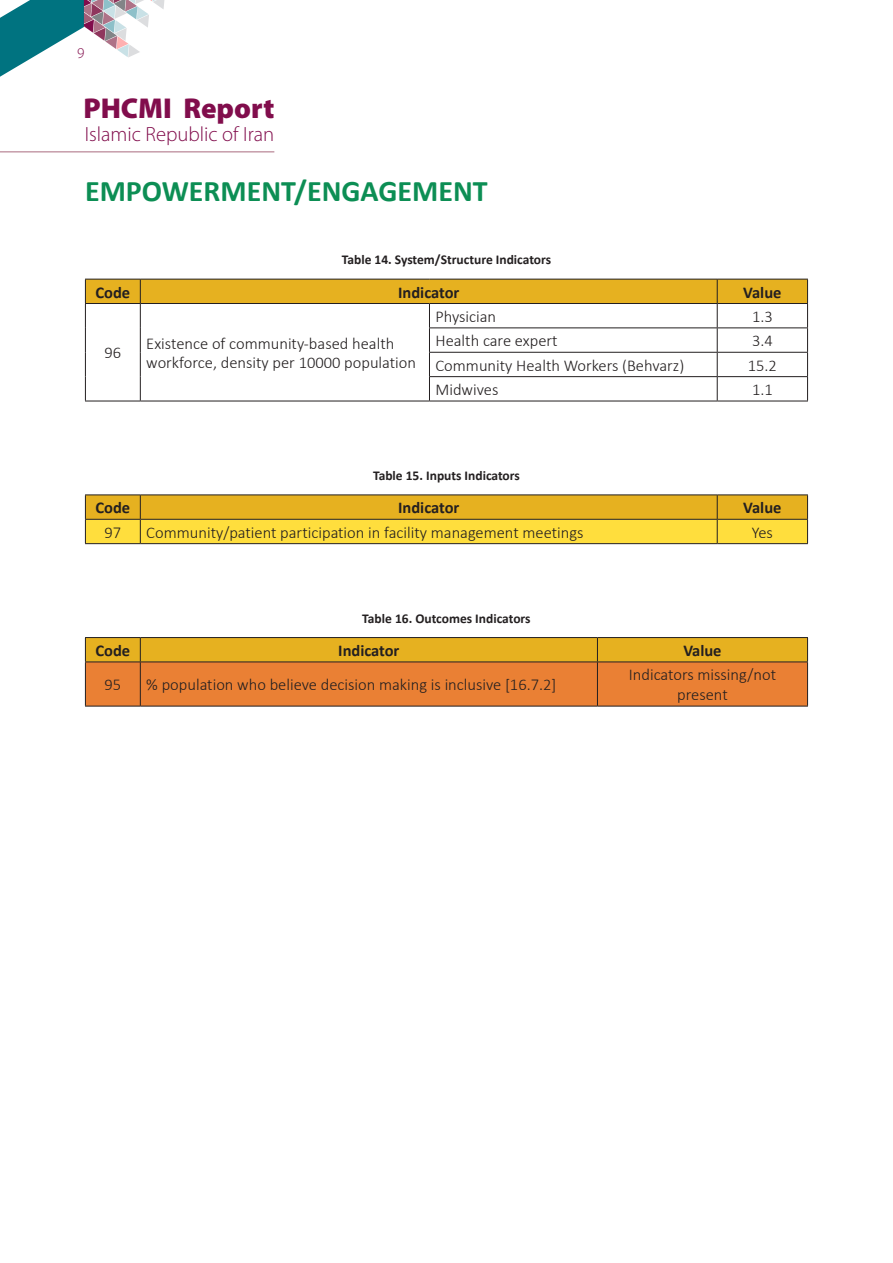
<style>
.page{position:relative;width:893px;height:1263px;background:#fff}
.page>*{position:absolute;margin:0;border:0;box-sizing:border-box;transform-origin:0 0}
.t1{font:700 30px "Calibri";color:#0c8e54}
.t2{font:900 28.8px "Myriad Pro";color:#810d4c}
.t3{font:300 20.7px "Myriad Pro";color:#810d4c}
.t4{font:300 16.5px/19.8px "Calibri";color:#231f20}
.t5{font:700 16.5px "Calibri";color:#231f20}
.t6{font:300 15px "Myriad Pro";color:#810d4c}
.t7{font:700 13.5px "Calibri";color:#231f20}
</style>
<div class="page">
<svg style="left:0;top:0;width:165px;height:77px"></svg>
<hr style="left:0;top:151px;width:274px;height:2px;background:#c69ca9">
<svg style="left:85px;top:279px;width:723px;height:122px"></svg>
<hr style="left:85px;top:401px;width:55px;height:1px;background:#231f20">
<hr style="left:140px;top:401px;width:289px;height:1px;background:#231f20">
<hr style="left:429px;top:401px;width:288px;height:1px;background:#231f20">
<hr style="left:717px;top:401px;width:91px;height:1px;background:#231f20">
<hr style="left:85px;top:494px;width:55px;height:1px;background:#231f20">
<hr style="left:140px;top:494px;width:577px;height:1px;background:#231f20">
<hr style="left:717px;top:494px;width:91px;height:1px;background:#231f20">
<svg style="left:85px;top:495px;width:723px;height:48px;background:#ebc12e"></svg>
<hr style="left:85px;top:543px;width:55px;height:1px;background:#231f20">
<hr style="left:140px;top:543px;width:577px;height:1px;background:#231f20">
<hr style="left:717px;top:543px;width:91px;height:1px;background:#231f20">
<svg style="left:85px;top:637px;width:723px;height:69px;background:#e28d2c"></svg>
<hr style="left:85px;top:661px;width:55px;height:1px;background:#231f20">
<hr style="left:85px;top:662px;width:1px;height:44px;background:#231f20">
<hr style="left:140px;top:661px;width:457px;height:1px;background:#231f20">
<hr style="left:140px;top:662px;width:1px;height:44px;background:#231f20">
<hr style="left:597px;top:661px;width:211px;height:1px;background:#231f20">
<hr style="left:597px;top:662px;width:1px;height:44px;background:#231f20">
<hr style="left:807px;top:662px;width:1px;height:44px;background:#231f20">
<hr style="left:85px;top:706px;width:55px;height:1px;background:#231f20">
<hr style="left:140px;top:706px;width:457px;height:1px;background:#231f20">
<hr style="left:597px;top:706px;width:211px;height:1px;background:#231f20">
<p class="t6" style="left:77px;top:44px;width:9px">9</p>
<h2 class="t2" style="left:83px;top:89px;width:193px">PHCMI Report</h2>
<p class="t3" style="left:85px;top:122px;width:191px">Islamic Republic of Iran</p>
<p class="t1" style="left:85px;top:170px;width:404px">EMPOWERMENT/ENGAGEMENT</p>
<p class="t7" style="left:342px;top:250px;width:211px">Table 14. System/Structure Indicators</p>
<p class="t5" style="left:95px;top:280px;width:36px">Code</p>
<p class="t5" style="left:398px;top:280px;width:63px">Indicator</p>
<p class="t5" style="left:743px;top:280px;width:40px">Value</p>
<p class="t4" style="left:105px;top:343px;width:18px">96</p>
<p class="t4" style="left:146px;top:333px;width:271px">Existence of community-based health workforce, density per 10000 population</p>
<p class="t4" style="left:435px;top:306px;width:62px">Physician</p>
<p class="t4" style="left:752px;top:306px;width:22px">1.3</p>
<p class="t4" style="left:435px;top:331px;width:124px">Health care expert</p>
<p class="t4" style="left:752px;top:331px;width:22px">3.4</p>
<p class="t4" style="left:435px;top:355px;width:250px">Community Health Workers (Behvarz)</p>
<p class="t4" style="left:748px;top:355px;width:31px">15.2</p>
<p class="t4" style="left:435px;top:379px;width:64px">Midwives</p>
<p class="t4" style="left:752px;top:379px;width:22px">1.1</p>
<p class="t7" style="left:373px;top:466px;width:148px">Table 15. Inputs Indicators</p>
<p class="t5" style="left:95px;top:496px;width:36px">Code</p>
<p class="t5" style="left:398px;top:496px;width:63px">Indicator</p>
<p class="t5" style="left:743px;top:496px;width:40px">Value</p>
<p class="t4" style="left:105px;top:522px;width:18px">97</p>
<p class="t4" style="left:146px;top:522px;width:439px">Community/patient participation in facility management meetings</p>
<p class="t4" style="left:752px;top:522px;width:23px">Yes</p>
<p class="t7" style="left:362px;top:609px;width:170px">Table 16. Outcomes Indicators</p>
<p class="t5" style="left:95px;top:639px;width:36px">Code</p>
<p class="t5" style="left:338px;top:639px;width:63px">Indicator</p>
<p class="t5" style="left:683px;top:639px;width:40px">Value</p>
<p class="t4" style="left:105px;top:675px;width:18px">95</p>
<p class="t4" style="left:146px;top:675px;width:412px">% population who believe decision making is inclusive [16.7.2]</p>
<p class="t4" style="left:629px;top:665px;width:149px;text-align:center">Indicators missing/not present</p>
</div>
